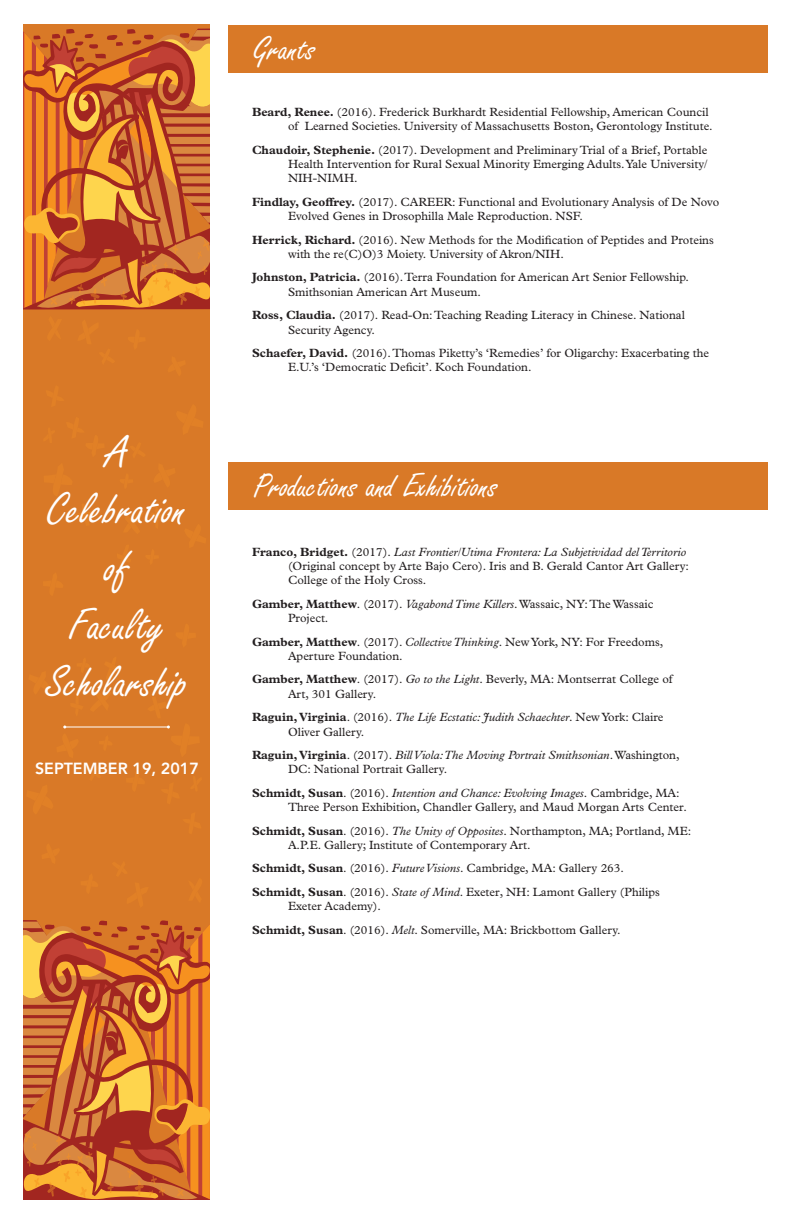
<style>
.page{position:relative;width:792px;height:1224px;background:#fff}
.page>*{position:absolute;margin:0;border:0;box-sizing:border-box;transform-origin:0 0}
.t1{font:48px/57.6px "Freestyle Script";color:#fff;text-align:center}
.t2{font:36px "Freestyle Script";color:#fff}
.t3{font:800 16px "Avenir LT Pro";color:#fff}
.t4{font:12px/14.4px "Plantin MT Pro";color:#231f20}
.s1{font-weight:700}
.s2{font-style:italic}
</style>
<div class="page">
<div style="left:24px;top:24px;width:186px;height:1176px;background:#d97927"></div>
<svg style="left:24px;top:28px;width:186px;height:282px"></svg>
<svg style="left:24px;top:920px;width:186px;height:280px"></svg>
<hr style="left:65px;top:727px;width:103px;height:1px;background:#fff">
<svg style="left:63px;top:726px;width:16px;height:3px"></svg>
<svg style="left:147px;top:725px;width:23px;height:4px"></svg>
<div style="left:228px;top:25px;width:540px;height:48px;background:#d97927"></div>
<div style="left:228px;top:462px;width:540px;height:48px;background:#d97927"></div>
<h1 class="t1" style="left:46px;top:425px;width:143px">A<br>Celebration of<br>Faculty<br>Scholarship</h1>
<h3 class="t3" style="left:35px;top:759px;width:165px">SEPTEMBER 19, 2017</h3>
<p class="t2" style="left:254px;top:30px;width:63px">Grants</p>
<p class="t4" style="left:288px;top:105px;width:426px;text-indent:-36px"><span class="s1">Beard, Renee.</span> (2016). Frederick Burkhardt Residential Fellowship, American Council of Learned Societies. University of Massachusetts Boston, Gerontology Institute.</p>
<p class="t4" style="left:288px;top:142px;width:421px;text-align:justify;text-indent:-36px"><span class="s1">Chaudoir, Stephenie.</span> (2017). Development and Preliminary Trial of a Brief, Portable Health Intervention for Rural Sexual Minority Emerging Adults. Yale University/ NIH-NIMH.</p>
<p class="t4" style="left:288px;top:195px;width:433px;text-indent:-36px"><span class="s1">Findlay, Geoffrey.</span> (2017). CAREER: Functional and Evolutionary Analysis of De Novo<br>Evolved Genes in Drosophilla Male Reproduction. NSF.</p>
<p class="t4" style="left:288px;top:232px;width:427px;text-indent:-36px"><span class="s1">Herrick, Richard.</span> (2016). New Methods for the Modification of Peptides and Proteins with the re(C)O)3 Moiety. University of Akron/NIH.</p>
<p class="t4" style="left:288px;top:270px;width:403px;text-indent:-36px"><span class="s1">Johnston, Patricia.</span> (2016). Terra Foundation for American Art Senior Fellowship.<br>Smithsonian American Art Museum.</p>
<p class="t4" style="left:288px;top:308px;width:398px;text-indent:-36px"><span class="s1">Ross, Claudia.</span> (2017). Read-On: Teaching Reading Literacy in Chinese. National<br>Security Agency.</p>
<p class="t4" style="left:288px;top:346px;width:423px;text-indent:-36px"><span class="s1">Schaefer, David.</span> (2016). Thomas Piketty’s ‘Remedies’ for Oligarchy: Exacerbating the<br>E.U.’s ‘Democratic Deficit’. Koch Foundation.</p>
<p class="t2" style="left:254px;top:466px;width:246px">Productions and Exhibitions</p>
<p class="t4" style="left:288px;top:544px;width:403px;text-indent:-36px"><span class="s1">Franco, Bridget.</span> (2017). <span class="s2">Last Frontier/Utima Frontera: La Subjetividad del Territorio </span>(Original concept by Arte Bajo Cero). Iris and B. Gerald Cantor Art Gallery:<br>College of the Holy Cross.</p>
<p class="t4" style="left:288px;top:597px;width:367px;text-indent:-36px"><span class="s1">Gamber, Matthew</span>. (2017). <span class="s2">Vagabond Time Killers</span>. Wassaic, NY: The Wassaic<br>Project.</p>
<p class="t4" style="left:288px;top:634px;width:377px;text-indent:-36px"><span class="s1">Gamber, Matthew</span>. (2017). <span class="s2">Collective Thinking</span>. New York, NY: For Freedoms,<br>Aperture Foundation.</p>
<p class="t4" style="left:288px;top:672px;width:386px;text-indent:-36px"><span class="s1">Gamber, Matthew</span>. (2017). <span class="s2">Go to the Light</span>. Beverly, MA: Montserrat College of<br>Art, 301 Gallery.</p>
<p class="t4" style="left:288px;top:710px;width:377px;text-indent:-36px"><span class="s1">Raguin, Virginia</span>. (2016). <span class="s2">The Life Ecstatic: Judith Schaechter</span>. New York: Claire<br>Oliver Gallery.</p>
<p class="t4" style="left:288px;top:748px;width:393px;text-indent:-36px"><span class="s1">Raguin, Virginia</span>. (2017). <span class="s2">Bill Viola: The Moving Portrait Smithsonian</span>. Washington,<br>DC: National Portrait Gallery.</p>
<p class="t4" style="left:288px;top:786px;width:400px;text-indent:-36px"><span class="s1">Schmidt, Susan</span>. (2016). <span class="s2">Intention and Chance: Evolving Images</span>. Cambridge, MA:<br>Three Person Exhibition, Chandler Gallery, and Maud Morgan Arts Center.</p>
<p class="t4" style="left:288px;top:823px;width:405px;text-indent:-36px"><span class="s1">Schmidt, Susan</span>. (2016). <span class="s2">The Unity of Opposites</span>. Northampton, MA; Portland, ME:<br>A.P.E. Gallery; Institute of Contemporary Art.</p>
<p class="t4" style="left:252px;top:857px;width:409px;line-height:23.4px"><span class="s1">Schmidt, Susan</span>. (2016). <span class="s2">Future Visions</span>. Cambridge, MA: Gallery 263.<br><span class="s1">Schmidt, Susan</span>. (2016). <span class="s2">State of Mind</span>. Exeter, NH: Lamont Gallery (Philips</p>
<p class="t4" style="left:252px;top:894px;width:370px;line-height:23.4px;text-indent:36px">Exeter Academy).<br><span class="s1">Schmidt, Susan</span>. (2016). <span class="s2">Melt</span>. Somerville, MA: Brickbottom Gallery.</p>
</div>
